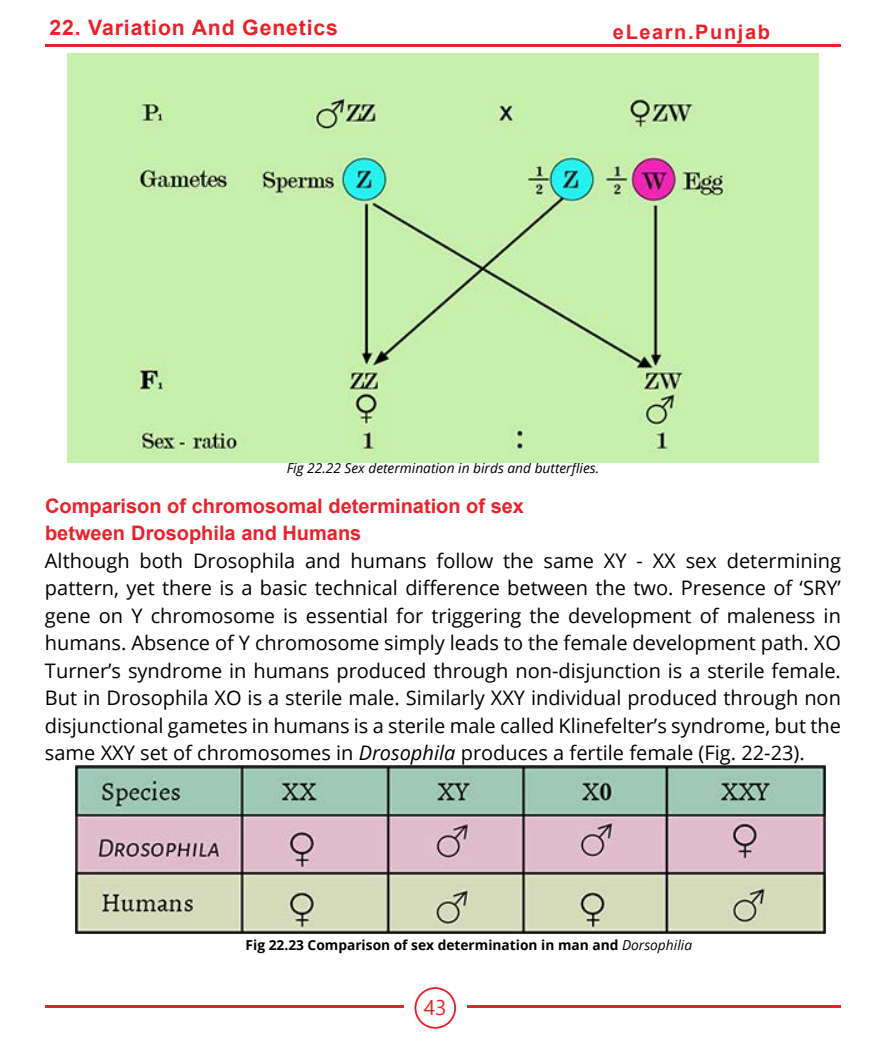
<style>
.page{position:relative;width:886px;height:1053px;background:#fff}
.page>*{position:absolute;margin:0;border:0;box-sizing:border-box;transform-origin:0 0}
.t1{font:700 21.25px "Arial";letter-spacing:.04em;color:#eb212a}
.t2{font:21.25px "Segoe UI";color:#eb212a}
.t3{font:20px/27.5px "Open Sans";color:#000;text-align:justify}
.t4{font:700 20px/27.5px "Arial";color:#eb212a}
.t5{font:700 20px "Arial";letter-spacing:.08em;color:#eb212a}
.t6{font:700 13.75px "Open Sans";color:#000}
.t7{font:italic 13.75px "Open Sans";color:#000}
.s1{font-style:italic}
.s2{font-weight:400;font-style:italic}
</style>
<div class="page">
<hr style="left:45px;top:1005px;width:359px;height:2px;background:#eb212a">
<hr style="left:467px;top:1005px;width:374px;height:2px;background:#eb212a">
<svg style="left:414px;top:987px;width:42px;height:41px"></svg>
<div style="left:416px;top:988px;width:38px;height:38px;background:#fff;border-radius:50%"></div>
<hr style="left:45px;top:45px;width:796px;height:2px;background:#eb212a">
<img style="left:68px;top:53px;width:750px;height:409px">
<img style="left:75px;top:765px;width:750px;height:168px">
<p class="t1" style="left:49px;top:12px;width:290px">22. Variation And Genetics</p>
<p class="t5" style="left:613px;top:18px;width:159px">eLearn.Punjab</p>
<p class="t7" style="left:287px;top:458px;width:314px">Fig 22.22 Sex determination in birds and butterflies.</p>
<p class="t4" style="left:45px;top:492px;width:480px">Comparison of chromosomal determination of sex between Drosophila and Humans</p>
<p class="t3" style="left:45px;top:546px;width:797px">Although both Drosophila and humans follow the same XY - XX sex determining pattern, yet there is a basic technical difference between the two. Presence of ‘SRY’ gene on Y chromosome is essential for triggering the development of maleness in humans. Absence of Y chromosome simply leads to the female development path. XO Turner’s syndrome in humans produced through non-disjunction is a sterile female.<br>But in Drosophila XO is a sterile male. Similarly XXY individual produced through non disjunctional gametes in humans is a sterile male called Klinefelter’s syndrome, but the same XXY set of chromosomes in <span class="s1">Drosophila</span> produces a fertile female (Fig. 22-23).</p>
<p class="t6" style="left:246px;top:934px;width:448px">Fig 22.23 Comparison of sex determination in man and <span class="s2">Dorsophilia</span></p>
<p class="t2" style="left:424px;top:990px;width:24px">43</p>
</div>
